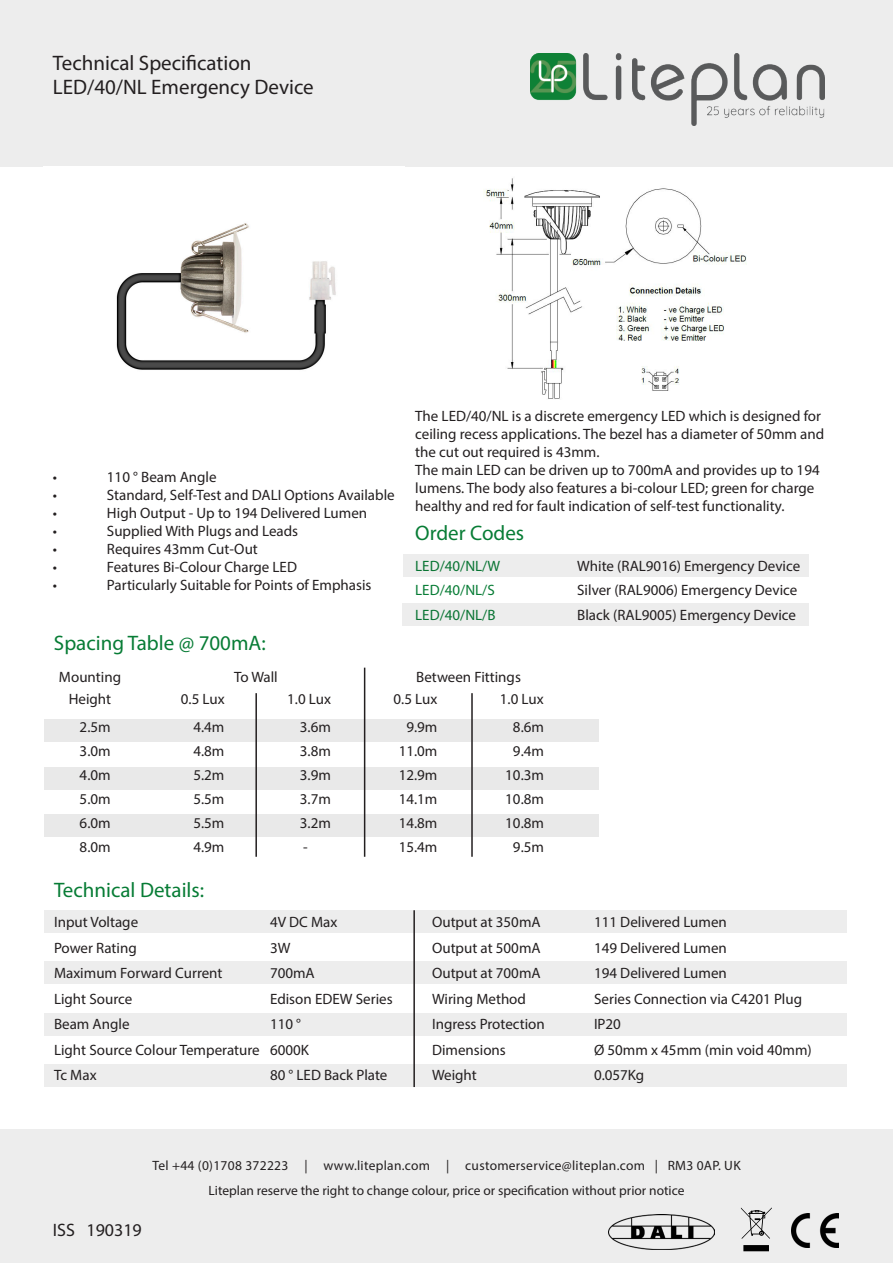
<style>
.page{position:relative;width:893px;height:1263px;background:#fff}
.page>*{position:absolute;margin:0;border:0;box-sizing:border-box;transform-origin:0 0}
.t1{font:21px "Myriad Pro";color:#077c35}
.t2{font:21px "Myriad Pro";color:#231f20}
.t3{font:18px "Myriad Pro";color:#231f20}
.t4{font:15px/18px "Myriad Pro";color:#231f20}
.t5{font:15px "Myriad Pro";color:#077c35}
.t6{font:13.5px "Myriad Pro";color:#231f20}
.t7{font:13.5px "Myriad Pro";letter-spacing:.02em;color:#231f20}
</style>
<div class="page">
<div style="left:0;top:0;width:893px;height:167px;background:#ededed"></div>
<div style="left:44px;top:1065px;width:802px;height:22px;background:#ededed"></div>
<div style="left:44px;top:1013px;width:802px;height:23px;background:#ededed"></div>
<div style="left:44px;top:961px;width:802px;height:23px;background:#ededed"></div>
<div style="left:44px;top:910px;width:802px;height:22px;background:#ededed"></div>
<img style="left:116px;top:223px;width:220px;height:147px">
<img style="left:531px;top:53px;width:293px;height:72px">
<div style="left:0;top:1129px;width:893px;height:134px;background:#ededed"></div>
<img style="left:484px;top:178px;width:262px;height:221px">
<svg style="left:741px;top:1207px;width:31px;height:44px"></svg>
<img style="left:791px;top:1213px;width:48px;height:34px">
<div style="left:404px;top:554px;width:405px;height:22px;background:#ededed"></div>
<div style="left:403px;top:603px;width:406px;height:23px;background:#ededed"></div>
<div style="left:44px;top:719px;width:554px;height:23px;background:#e9e9e9"></div>
<div style="left:44px;top:767px;width:554px;height:22px;background:#e9e9e9"></div>
<div style="left:44px;top:815px;width:554px;height:22px;background:#e9e9e9"></div>
<img style="left:608px;top:1215px;width:106px;height:35px">
<hr style="left:364px;top:668px;width:1px;height:189px;background:#231f20">
<hr style="left:471px;top:693px;width:2px;height:164px;background:#231f20">
<hr style="left:255px;top:693px;width:2px;height:164px;background:#231f20">
<hr style="left:413px;top:910px;width:2px;height:177px;background:#231f20">
<p class="t2" style="left:53px;top:50px;width:200px">Technical Specification</p>
<p class="t2" style="left:53px;top:74px;width:262px">LED/40/NL Emergency Device</p>
<p class="t4" style="left:53px;top:468px;width:6px">•</p>
<p class="t4" style="left:107px;top:468px;width:111px">110 ° Beam Angle</p>
<p class="t4" style="left:53px;top:486px;width:6px">•</p>
<p class="t4" style="left:107px;top:486px;width:289px">Standard, Self-Test and DALI Options Available</p>
<p class="t4" style="left:53px;top:504px;width:6px">•</p>
<p class="t4" style="left:107px;top:504px;width:262px">High Output - Up to 194 Delivered Lumen</p>
<p class="t4" style="left:53px;top:522px;width:6px">•</p>
<p class="t4" style="left:107px;top:522px;width:193px">Supplied With Plugs and Leads</p>
<p class="t4" style="left:53px;top:540px;width:6px">•</p>
<p class="t4" style="left:107px;top:540px;width:152px">Requires 43mm Cut-Out</p>
<p class="t4" style="left:53px;top:558px;width:6px">•</p>
<p class="t4" style="left:107px;top:558px;width:192px">Features Bi-Colour Charge LED</p>
<p class="t4" style="left:53px;top:576px;width:6px">•</p>
<p class="t4" style="left:107px;top:576px;width:266px">Particularly Suitable for Points of Emphasis</p>
<p class="t4" style="left:415px;top:406px;width:410px">The LED/40/NL is a discrete emergency LED which is designed for ceiling recess applications. The bezel has a diameter of 50mm and the cut out required is 43mm.</p>
<p class="t4" style="left:415px;top:460px;width:406px">The main LED can be driven up to 700mA and provides up to 194 lumens. The body also features a bi-colour LED; green for charge healthy and red for fault indication of self-test functionality.</p>
<p class="t1" style="left:415px;top:520px;width:110px">Order Codes</p>
<p class="t5" style="left:415px;top:557px;width:86px">LED/40/NL/W</p>
<p class="t4" style="left:577px;top:557px;width:224px">White (RAL9016) Emergency Device</p>
<p class="t5" style="left:415px;top:581px;width:81px">LED/40/NL/S</p>
<p class="t4" style="left:577px;top:581px;width:222px">Silver (RAL9006) Emergency Device</p>
<p class="t5" style="left:415px;top:605px;width:82px">LED/40/NL/B</p>
<p class="t4" style="left:577px;top:605px;width:220px">Black (RAL9005) Emergency Device</p>
<p class="t1" style="left:54px;top:630px;width:213px">Spacing Table @ 700mA:</p>
<p class="t4" style="left:59px;top:667px;width:64px">Mounting</p>
<p class="t4" style="left:234px;top:667px;width:45px">To Wall</p>
<p class="t4" style="left:416px;top:667px;width:106px">Between Fittings</p>
<p class="t4" style="left:69px;top:690px;width:44px">Height</p>
<p class="t4" style="left:181px;top:690px;width:45px">0.5 Lux</p>
<p class="t4" style="left:287px;top:690px;width:45px">1.0 Lux</p>
<p class="t4" style="left:394px;top:690px;width:45px">0.5 Lux</p>
<p class="t4" style="left:500px;top:690px;width:45px">1.0 Lux</p>
<p class="t4" style="left:80px;top:718px;width:33px">2.5m</p>
<p class="t4" style="left:193px;top:718px;width:33px">4.4m</p>
<p class="t4" style="left:300px;top:718px;width:33px">3.6m</p>
<p class="t4" style="left:406px;top:718px;width:33px">9.9m</p>
<p class="t4" style="left:513px;top:718px;width:33px">8.6m</p>
<p class="t4" style="left:80px;top:742px;width:33px">3.0m</p>
<p class="t4" style="left:193px;top:742px;width:33px">4.8m</p>
<p class="t4" style="left:300px;top:742px;width:33px">3.8m</p>
<p class="t4" style="left:399px;top:742px;width:40px">11.0m</p>
<p class="t4" style="left:513px;top:742px;width:33px">9.4m</p>
<p class="t4" style="left:80px;top:766px;width:33px">4.0m</p>
<p class="t4" style="left:193px;top:766px;width:33px">5.2m</p>
<p class="t4" style="left:300px;top:766px;width:33px">3.9m</p>
<p class="t4" style="left:399px;top:766px;width:40px">12.9m</p>
<p class="t4" style="left:505px;top:766px;width:40px">10.3m</p>
<p class="t4" style="left:80px;top:790px;width:33px">5.0m</p>
<p class="t4" style="left:193px;top:790px;width:33px">5.5m</p>
<p class="t4" style="left:300px;top:790px;width:33px">3.7m</p>
<p class="t4" style="left:399px;top:790px;width:40px">14.1m</p>
<p class="t4" style="left:505px;top:790px;width:40px">10.8m</p>
<p class="t4" style="left:80px;top:814px;width:33px">6.0m</p>
<p class="t4" style="left:193px;top:814px;width:33px">5.5m</p>
<p class="t4" style="left:300px;top:814px;width:33px">3.2m</p>
<p class="t4" style="left:399px;top:814px;width:40px">14.8m</p>
<p class="t4" style="left:505px;top:814px;width:40px">10.8m</p>
<p class="t4" style="left:80px;top:838px;width:33px">8.0m</p>
<p class="t4" style="left:193px;top:838px;width:33px">4.9m</p>
<p class="t4" style="left:303px;top:838px;width:6px">-</p>
<p class="t4" style="left:399px;top:838px;width:40px">15.4m</p>
<p class="t4" style="left:513px;top:838px;width:33px">9.5m</p>
<p class="t1" style="left:54px;top:877px;width:152px">Technical Details:</p>
<p class="t4" style="left:54px;top:913px;width:86px">Input Voltage</p>
<p class="t4" style="left:270px;top:913px;width:69px">4V DC Max</p>
<p class="t4" style="left:432px;top:913px;width:110px">Output at 350mA</p>
<p class="t4" style="left:594px;top:913px;width:134px">111 Delivered Lumen</p>
<p class="t4" style="left:54px;top:939px;width:84px">Power Rating</p>
<p class="t4" style="left:270px;top:939px;width:22px">3W</p>
<p class="t4" style="left:432px;top:939px;width:110px">Output at 500mA</p>
<p class="t4" style="left:594px;top:939px;width:134px">149 Delivered Lumen</p>
<p class="t4" style="left:54px;top:964px;width:170px">Maximum Forward Current</p>
<p class="t4" style="left:270px;top:964px;width:46px">700mA</p>
<p class="t4" style="left:432px;top:964px;width:110px">Output at 700mA</p>
<p class="t4" style="left:594px;top:964px;width:134px">194 Delivered Lumen</p>
<p class="t4" style="left:54px;top:990px;width:80px">Light Source</p>
<p class="t4" style="left:270px;top:990px;width:124px">Edison EDEW Series</p>
<p class="t4" style="left:432px;top:990px;width:95px">Wiring Method</p>
<p class="t4" style="left:594px;top:990px;width:210px">Series Connection via C4201 Plug</p>
<p class="t4" style="left:54px;top:1015px;width:77px">Beam Angle</p>
<p class="t4" style="left:270px;top:1015px;width:33px">110 °</p>
<p class="t4" style="left:432px;top:1015px;width:114px">Ingress Protection</p>
<p class="t4" style="left:594px;top:1015px;width:28px">IP20</p>
<p class="t4" style="left:54px;top:1041px;width:256px">Light Source Colour Temperature 6000K</p>
<p class="t4" style="left:432px;top:1041px;width:75px">Dimensions</p>
<p class="t4" style="left:594px;top:1041px;width:219px">Ø 50mm x 45mm (min void 40mm)</p>
<p class="t4" style="left:54px;top:1066px;width:44px">Tc Max</p>
<p class="t4" style="left:270px;top:1066px;width:119px">80 ° LED Back Plate</p>
<p class="t4" style="left:432px;top:1066px;width:46px">Weight</p>
<p class="t4" style="left:594px;top:1066px;width:52px">0.057Kg</p>
<p class="t7" style="left:152px;top:1157px;width:590px">Tel +44 (0)1708 372223 | www.liteplan.com | customerservice@liteplan.com | RM3 0AP. UK</p>
<p class="t3" style="left:53px;top:1218px;width:90px">ISS 190319</p>
<p class="t6" style="left:208px;top:1182px;width:478px">Liteplan reserve the right to change colour, price or specification without prior notice</p>
</div>
